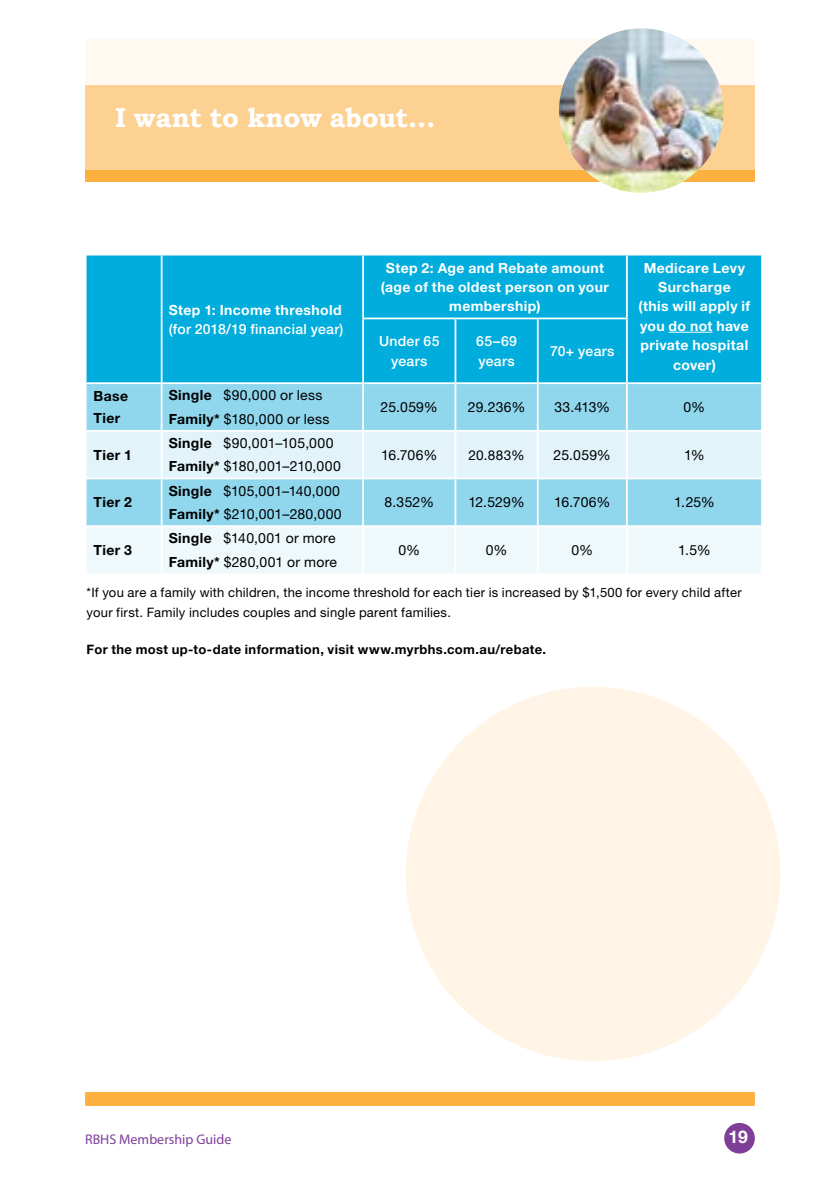
<style>
.page{position:relative;width:840px;height:1191px;background:#fff}
.page>*{position:absolute;margin:0;border:0;box-sizing:border-box;transform-origin:0 0}
.t1{font:700 27.2px "Bookman Old Style";letter-spacing:-.005em;color:#fff}
.t2{font:700 17.6px "Helvetica Neue LT Std";color:#fff}
.t3{font:14px/23.6px "Helvetica Neue LT Std";letter-spacing:.02em;color:#000}
.t4{font:700 14px/19.4px "Helvetica Neue LT Std";letter-spacing:.025em;color:#fff;text-align:center}
.t5{font:500 14px/19.4px "Helvetica Neue LT Std";letter-spacing:.02em;color:#fff;text-align:center}
.t6{font:700 14px/21.2px "Helvetica Neue LT Std";letter-spacing:.03em;color:#000}
.t7{font:14px "Myriad Pro";color:#7f3f98}
.t8{font:13.6px "Helvetica Neue LT Std";color:#000}
.t9{font:13px/20px "Helvetica Neue LT Std";letter-spacing:.02em;color:#000}
.t10{font:700 13px "Helvetica Neue LT Std";letter-spacing:.03em;color:#000}
.s1{font-weight:700}
</style>
<div class="page">
<div style="left:405px;top:687px;width:375px;height:374px;background:#fff4e6;border-radius:50%"></div>
<div style="left:85px;top:85px;width:669px;height:96px;background:#fbb040"></div>
<div style="left:85px;top:1092px;width:669px;height:14px;background:#fbb040"></div>
<svg style="left:85px;top:40px;width:669px;height:130px;fill:#fcd192"></svg>
<div style="left:723px;top:1123px;width:31px;height:30px;background:#7f3f98;border-radius:50%"></div>
<img style="left:558px;top:28px;width:165px;height:165px;border-radius:82px">
<div style="left:86px;top:255px;width:674px;height:127px;background:#00addc"></div>
<div style="left:86px;top:384px;width:674px;height:141px;background:#90d7ee"></div>
<div style="left:86px;top:432px;width:674px;height:45px;background:#e2f4f9"></div>
<div style="left:87px;top:527px;width:673px;height:47px;background:#eff9fc"></div>
<hr style="left:86px;top:430px;width:75px;height:2px;background:#fff">
<hr style="left:161px;top:430px;width:202px;height:2px;background:#fff">
<hr style="left:363px;top:430px;width:92px;height:2px;background:#fff">
<hr style="left:455px;top:430px;width:82px;height:2px;background:#fff">
<hr style="left:537px;top:430px;width:89px;height:2px;background:#fff">
<hr style="left:626px;top:430px;width:136px;height:2px;background:#fff">
<hr style="left:161px;top:432px;width:1px;height:45px;background:#fff">
<hr style="left:86px;top:477px;width:75px;height:2px;background:#fff">
<hr style="left:161px;top:477px;width:202px;height:2px;background:#fff">
<hr style="left:363px;top:477px;width:92px;height:2px;background:#fff">
<hr style="left:455px;top:477px;width:82px;height:2px;background:#fff">
<hr style="left:537px;top:477px;width:89px;height:2px;background:#fff">
<hr style="left:626px;top:477px;width:136px;height:2px;background:#fff">
<hr style="left:161px;top:479px;width:1px;height:46px;background:#fff">
<hr style="left:161px;top:527px;width:1px;height:47px;background:#fff">
<hr style="left:161px;top:384px;width:1px;height:46px;background:#fff">
<hr style="left:161px;top:255px;width:1px;height:63px;background:#fff">
<hr style="left:161px;top:318px;width:1px;height:64px;background:#fff">
<hr style="left:362px;top:317px;width:93px;height:2px;background:#fff">
<hr style="left:455px;top:317px;width:82px;height:2px;background:#fff">
<hr style="left:537px;top:317px;width:90px;height:2px;background:#fff">
<hr style="left:362px;top:384px;width:2px;height:46px;background:#fff">
<hr style="left:454px;top:384px;width:2px;height:46px;background:#fff">
<hr style="left:536px;top:384px;width:2px;height:46px;background:#fff">
<hr style="left:625px;top:384px;width:2px;height:46px;background:#fff">
<hr style="left:362px;top:432px;width:2px;height:45px;background:#fff">
<hr style="left:454px;top:432px;width:2px;height:45px;background:#fff">
<hr style="left:536px;top:432px;width:2px;height:45px;background:#fff">
<hr style="left:625px;top:432px;width:2px;height:45px;background:#fff">
<hr style="left:362px;top:479px;width:2px;height:46px;background:#fff">
<hr style="left:454px;top:479px;width:2px;height:46px;background:#fff">
<hr style="left:536px;top:479px;width:2px;height:46px;background:#fff">
<hr style="left:625px;top:479px;width:2px;height:46px;background:#fff">
<hr style="left:362px;top:527px;width:2px;height:47px;background:#fff">
<hr style="left:454px;top:527px;width:2px;height:47px;background:#fff">
<hr style="left:536px;top:527px;width:2px;height:47px;background:#fff">
<hr style="left:625px;top:527px;width:2px;height:47px;background:#fff">
<hr style="left:362px;top:255px;width:2px;height:62px;background:#fff">
<hr style="left:625px;top:255px;width:2px;height:62px;background:#fff">
<hr style="left:362px;top:319px;width:2px;height:63px;background:#fff">
<hr style="left:454px;top:319px;width:2px;height:63px;background:#fff">
<hr style="left:536px;top:319px;width:2px;height:63px;background:#fff">
<hr style="left:625px;top:319px;width:2px;height:63px;background:#fff">
<hr style="left:668px;top:332px;width:44px;height:1px;background:#fff">
<h1 class="t1" style="left:115px;top:98px;width:321px">I want to know about…</h1>
<p class="t4" style="left:169px;top:300px;width:174px">Step 1: Income threshold</p>
<p class="t5" style="left:169px;top:319px;width:176px">(for 2018/19 financial year)</p>
<p class="t6" style="left:94px;top:385px;width:36px">Base<br>Tier</p>
<p class="t3" style="left:169px;top:383px;width:162px"><span class="s1">Single</span> $90,000 or less<br><span class="s1">Family*</span> $180,000 or less</p>
<p class="t6" style="left:93px;top:444px;width:40px">Tier 1</p>
<p class="t6" style="left:94px;top:491px;width:40px">Tier 2</p>
<p class="t3" style="left:168px;top:431px;width:174px"><span class="s1">Single</span> $90,001–105,000<br><span class="s1">Family*</span> $180,001–210,000</p>
<p class="t3" style="left:169px;top:478px;width:174px"><span class="s1">Single</span> $105,001–140,000<br><span class="s1">Family*</span> $210,001–280,000</p>
<p class="t4" style="left:381px;top:257px;width:229px">Step 2: Age and Rebate amount (age of the oldest person on your membership)</p>
<p class="t4" style="left:638px;top:257px;width:113px">Medicare Levy<br>Surcharge<br>(this will apply if you do not have private hospital cover)</p>
<p class="t5" style="left:379px;top:331px;width:62px">Under 65 years</p>
<p class="t5" style="left:476px;top:331px;width:42px;text-align:left">65–69 years</p>
<p class="t5" style="left:549px;top:341px;width:66px">70+ years</p>
<p class="t3" style="left:380px;top:395px;width:59px">25.059%</p>
<p class="t3" style="left:467px;top:395px;width:59px">29.236%</p>
<p class="t3" style="left:554px;top:395px;width:57px">33.413%</p>
<p class="t3" style="left:683px;top:395px;width:23px">0%</p>
<p class="t3" style="left:381px;top:443px;width:58px">16.706%</p>
<p class="t8" style="left:468px;top:446px;width:57px">20.883%</p>
<p class="t3" style="left:553px;top:443px;width:59px">25.059%</p>
<p class="t3" style="left:683px;top:443px;width:22px">1%</p>
<p class="t3" style="left:384px;top:490px;width:51px">8.352%</p>
<p class="t3" style="left:468px;top:490px;width:58px">12.529%</p>
<p class="t3" style="left:553px;top:490px;width:58px">16.706%</p>
<p class="t3" style="left:673px;top:490px;width:42px">1.25%</p>
<p class="t3" style="left:168px;top:526px;width:170px"><span class="s1">Single</span> $140,001 or more<br><span class="s1">Family*</span> $280,001 or more</p>
<p class="t3" style="left:398px;top:538px;width:23px">0%</p>
<p class="t3" style="left:485px;top:538px;width:23px">0%</p>
<p class="t3" style="left:571px;top:538px;width:23px">0%</p>
<p class="t3" style="left:677px;top:538px;width:34px">1.5%</p>
<p class="t9" style="left:86px;top:582px;width:656px">*If you are a family with children, the income threshold for each tier is increased by $1,500 for every child after your first. Family includes couples and single parent families.</p>
<p class="t10" style="left:86px;top:641px;width:461px">For the most up-to-date information, visit www.myrbhs.com.au/rebate.</p>
<p class="t6" style="left:93px;top:539px;width:40px">Tier 3</p>
<p class="t7" style="left:85px;top:1131px;width:148px">RBHS Membership Guide</p>
<p class="t2" style="left:728px;top:1125px;width:21px">19</p>
</div>
